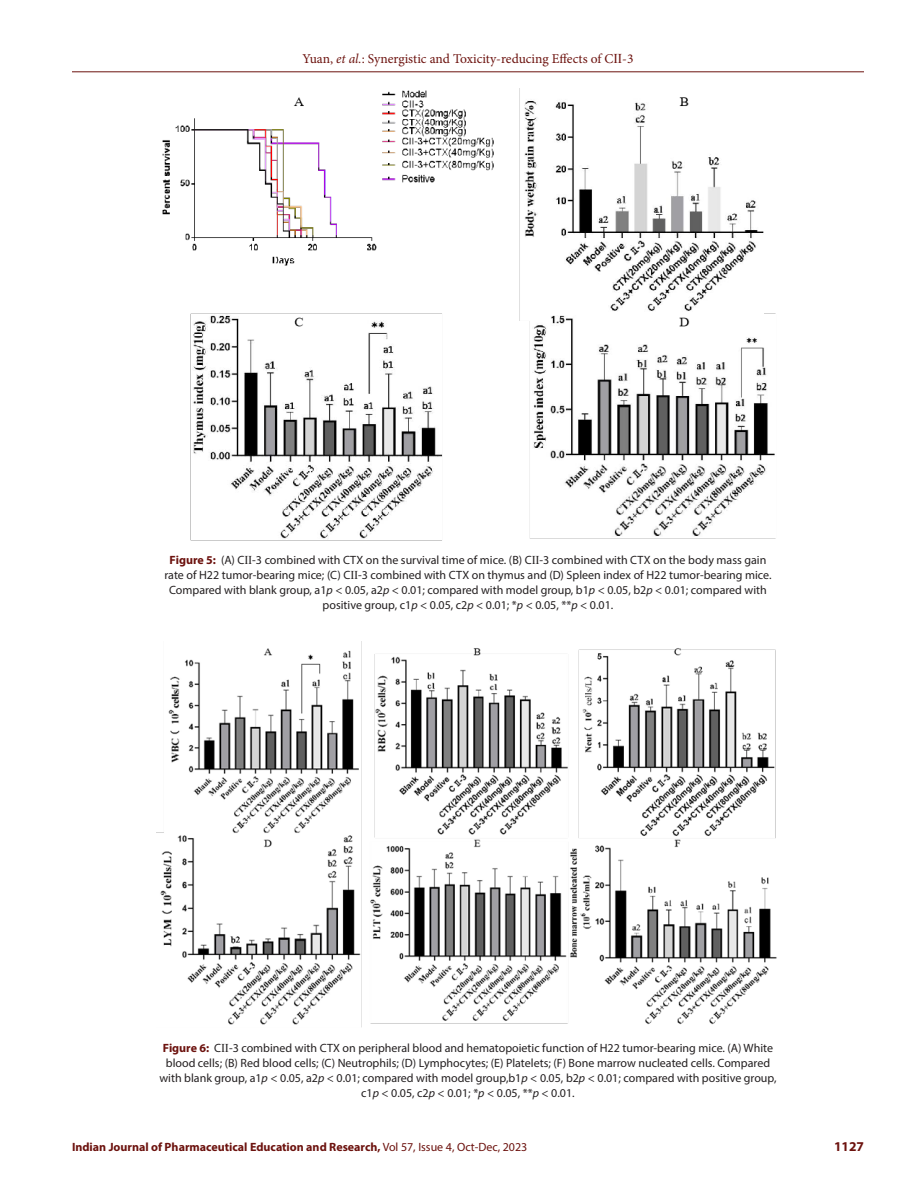
<style>
.page{position:relative;width:918px;height:1188px;background:#fff}
.page>*{position:absolute;margin:0;border:0;box-sizing:border-box;transform-origin:0 0}
.t1{font:13.5px "Minion Pro";color:#6c120e}
.t2{font:700 13.5px "Myriad Pro";color:#6c120e}
.FIG_Caption{font:12px/15px "Myriad Pro";color:#231f20;text-align:center}
.t3{font:700 12px "Myriad Pro";color:#6c120e}
.s1{font-style:italic}
.s2{font-family:"Times New Roman"}
.s3{font-weight:700;color:#6c120e}
.s4{font-weight:400}
</style>
<div class="page">
<hr style="left:72px;top:72px;width:792px;height:1px;background:#6c120e">
<img style="left:162px;top:88px;width:614px;height:452px">
<img style="left:157px;top:642px;width:620px;height:386px">
<p class="t1" style="left:303px;top:50px;width:332px">Yuan, <span class="s1">et al.</span>: Synergistic and Toxicity-reducing Effects of C<span class="s2">Ⅱ</span>-3</p>
<p class="FIG_Caption" style="left:164px;top:553px;width:609px"><span class="s3">Figure 5:</span> (A) C<span class="s2">Ⅱ</span>-3 combined with CTX on the survival time of mice. (B) C<span class="s2">Ⅱ</span>-3 combined with CTX on the body mass gain rate of H22 tumor-bearing mice; (C) C<span class="s2">Ⅱ</span>-3 combined with CTX on thymus and (D) Spleen index of H22 tumor-bearing mice.<br>Compared with blank group, a1<span class="s1">p</span> &lt; 0.05, a2<span class="s1">p</span> &lt; 0.01; compared with model group, b1<span class="s1">p</span> &lt; 0.05, b2<span class="s1">p</span> &lt; 0.01; compared with positive group, c1<span class="s1">p</span> &lt; 0.05, c2<span class="s1">p</span> &lt; 0.01; *<span class="s1">p</span> &lt; 0.05, **<span class="s1">p</span> &lt; 0.01.</p>
<p class="FIG_Caption" style="left:159px;top:1040px;width:619px"><span class="s3">Figure 6:</span> C<span class="s2">Ⅱ</span>-3 combined with CTX on peripheral blood and hematopoietic function of H22 tumor-bearing mice. (A) White blood cells; (B) Red blood cells; (C) Neutrophils; (D) Lymphocytes; (E) Platelets; (F) Bone marrow nucleated cells. Compared with blank group, a1<span class="s1">p</span> &lt; 0.05, a2<span class="s1">p</span> &lt; 0.01; compared with model group,b1<span class="s1">p</span> &lt; 0.05, b2<span class="s1">p</span> &lt; 0.01; compared with positive group, c1<span class="s1">p</span> &lt; 0.05, c2<span class="s1">p</span> &lt; 0.01; *<span class="s1">p</span> &lt; 0.05, **<span class="s1">p</span> &lt; 0.01.</p>
<p class="t3" style="left:72px;top:1139px;width:457px">Indian Journal of Pharmaceutical Education and Research, <span class="s4">Vol 57, Issue 4, Oct-Dec, 2023</span></p>
<p class="t2" style="left:834px;top:1137px;width:31px">1127</p>
</div>
